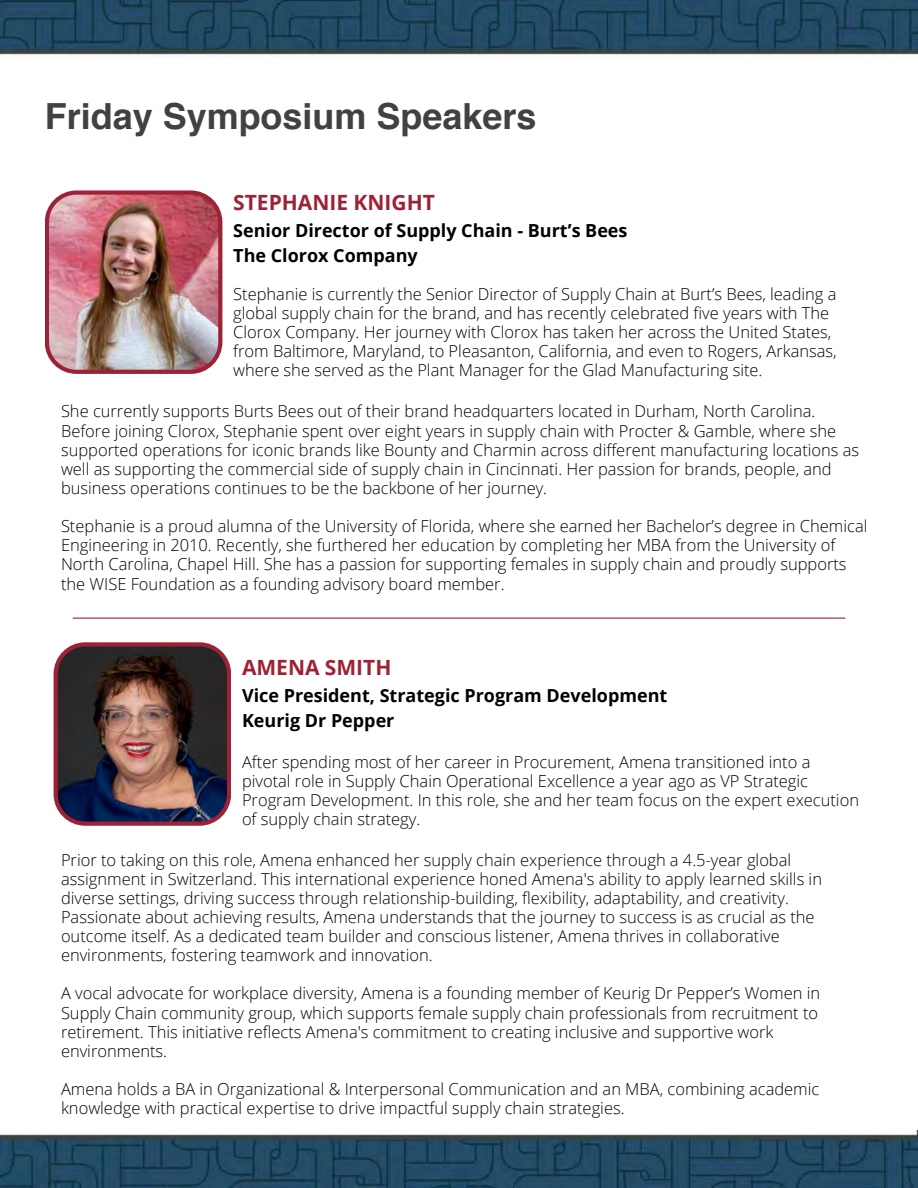
<style>
.page{position:relative;width:918px;height:1188px;background:#fff}
.page>*{position:absolute;margin:0;border:0;box-sizing:border-box;transform-origin:0 0}
.t1{font:700 36px "Helvetica";color:#404142}
.t2{font:700 21px "Open Sans";color:#9d2235}
.t3{font:700 18px/24.8px "Open Sans";color:#000}
.t4{font:300 16.5px/19.2px "Open Sans";color:#000}
</style>
<div class="page">
<hr style="left:73px;top:618px;width:772px;height:1px;background:#9d2235">
<img style="left:54px;top:642px;width:177px;height:184px">
<img style="left:0;top:0;width:918px;height:55px">
<img style="left:0;top:1131px;width:918px;height:57px">
<img style="left:45px;top:190px;width:177px;height:184px">
<p class="t1" style="left:45px;top:101px;width:493px">Friday Symposium Speakers</p>
<p class="t2" style="left:233px;top:187px;width:203px">STEPHANIE KNIGHT</p>
<p class="t3" style="left:233px;top:217px;width:396px">Senior Director of Supply Chain - Burt’s Bees<br>The Clorox Company</p>
<p class="t4" style="left:233px;top:284px;width:605px">Stephanie is currently the Senior Director of Supply Chain at Burt’s Bees, leading a global supply chain for the brand, and has recently celebrated five years with The Clorox Company. Her journey with Clorox has taken her across the United States, from Baltimore, Maryland, to Pleasanton, California, and even to Rogers, Arkansas, where she served as the Plant Manager for the Glad Manufacturing site.</p>
<p class="t4" style="left:61px;top:401px;width:756px">She currently supports Burts Bees out of their brand headquarters located in Durham, North Carolina.</p>
<p class="t4" style="left:61px;top:421px;width:800px">Before joining Clorox, Stephanie spent over eight years in supply chain with Procter &amp; Gamble, where she supported operations for iconic brands like Bounty and Charmin across different manufacturing locations as well as supporting the commercial side of supply chain in Cincinnati. Her passion for brands, people, and business operations continues to be the backbone of her journey.</p>
<p class="t4" style="left:61px;top:516px;width:808px">Stephanie is a proud alumna of the University of Florida, where she earned her Bachelor’s degree in Chemical Engineering in 2010. Recently, she furthered her education by completing her MBA from the University of North Carolina, Chapel Hill. She has a passion for supporting females in supply chain and proudly supports the WISE Foundation as a founding advisory board member.</p>
<p class="t2" style="left:242px;top:653px;width:151px">AMENA SMITH</p>
<p class="t3" style="left:242px;top:683px;width:427px">Vice President, Strategic Program Development<br>Keurig Dr Pepper</p>
<p class="t4" style="left:242px;top:752px;width:619px">After spending most of her career in Procurement, Amena transitioned into a pivotal role in Supply Chain Operational Excellence a year ago as VP Strategic Program Development. In this role, she and her team focus on the expert execution of supply chain strategy.</p>
<p class="t4" style="left:61px;top:850px;width:763px">Prior to taking on this role, Amena enhanced her supply chain experience through a 4.5-year global assignment in Switzerland. This international experience honed Amena's ability to apply learned skills in diverse settings, driving success through relationship-building, flexibility, adaptability, and creativity.<br>Passionate about achieving results, Amena understands that the journey to success is as crucial as the</p>
<p class="t4" style="left:61px;top:926px;width:720px">outcome itself. As a dedicated team builder and conscious listener, Amena thrives in collaborative environments, fostering teamwork and innovation.</p>
<p class="t4" style="left:61px;top:983px;width:761px">A vocal advocate for workplace diversity, Amena is a founding member of Keurig Dr Pepper’s Women in</p>
<p class="t4" style="left:61px;top:1003px;width:759px">Supply Chain community group, which supports female supply chain professionals from recruitment to</p>
<p class="t4" style="left:61px;top:1022px;width:714px">retirement. This initiative reflects Amena's commitment to creating inclusive and supportive work</p>
<p class="t4" style="left:61px;top:1041px;width:108px">environments.</p>
<p class="t4" style="left:61px;top:1079px;width:760px">Amena holds a BA in Organizational &amp; Interpersonal Communication and an MBA, combining academic</p>
<p class="t4" style="left:61px;top:1098px;width:565px">knowledge with practical expertise to drive impactful supply chain strategies.</p>
</div>
